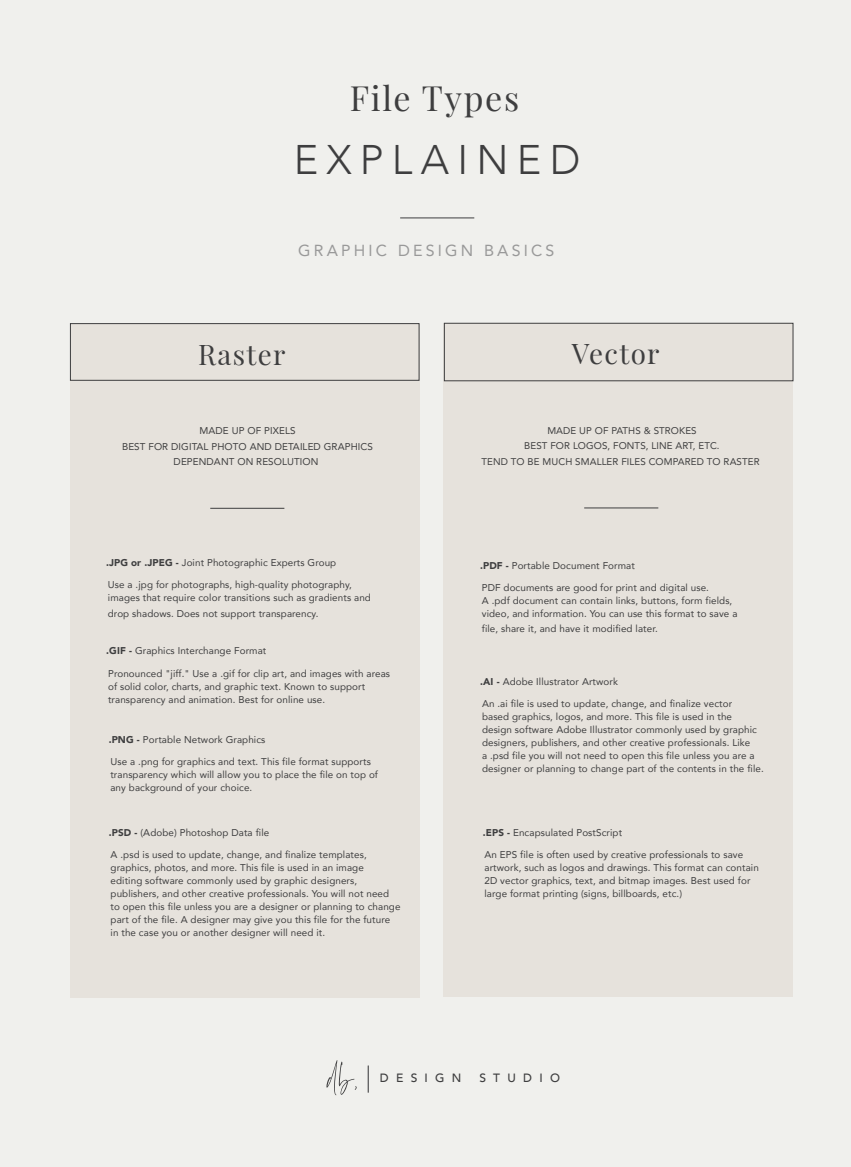
<style>
.page{position:relative;width:851px;height:1167px;background:#fff}
.page>*{position:absolute;margin:0;border:0;box-sizing:border-box;transform-origin:0 0}
.t1{font:81.7px "Canonatia";color:#3e3e3f}
.t2{font:300 41.3px "Avenir";letter-spacing:.2em;color:#3e3e3f}
.t3{font:34.05px "Playfair Display";letter-spacing:.05em;color:#3e3e3f}
.t4{font:27.8px "Playfair Display";letter-spacing:.05em;color:#3e3e3f}
.t5{font:15.95px "Avenir";letter-spacing:.2em;color:#999}
.t6{font:500 12px "Avenir";letter-spacing:.605em;color:#3e3e3f}
.t7{font:9.85px/13px "Avenir";letter-spacing:.01em;color:#3e3e3f}
.t8{font:9.75px/15.3px "Avenir";letter-spacing:.01em;color:#3e3e3f;text-align:center}
.s1{font-weight:900}
</style>
<div class="page">
<div style="left:0;top:0;width:850px;height:1166px;background:#f0f0ed"></div>
<hr style="left:400px;top:218px;width:74px;height:1px;background:#3e3e3f">
<svg style="left:368px;top:1065px;width:1px;height:27px"></svg>
<div style="left:70px;top:324px;width:349px;height:673px;background:#e6e2dc"></div>
<div style="left:70px;top:323px;width:349px;height:57px;border:1px solid #3e3e3f"></div>
<hr style="left:210px;top:508px;width:74px;height:1px;background:#3e3e3f">
<div style="left:444px;top:324px;width:348px;height:672px;background:#e6e2dc"></div>
<div style="left:444px;top:323px;width:349px;height:58px;border:1px solid #3e3e3f"></div>
<hr style="left:584px;top:507px;width:74px;height:1px;background:#3e3e3f">
<h3 class="t3" style="left:349px;top:77px;width:171px">File Types</h3>
<h2 class="t2" style="left:293px;top:135px;width:288px">EXPLAINED</h2>
<h3 class="t5" style="left:298px;top:238px;width:258px">GRAPHIC DESIGN BASICS</h3>
<h3 class="t4" style="left:198px;top:337px;width:89px">Raster</h3>
<h3 class="t4" style="left:571px;top:336px;width:89px">Vector</h3>
<p class="t7" style="left:122px;top:423px;width:252px;line-height:15.5px;text-align:center">MADE UP OF PIXELS<br>BEST FOR DIGITAL PHOTO AND DETAILED GRAPHICS<br>DEPENDANT ON RESOLUTION</p>
<p class="t7" style="left:106px;top:555px;width:232px"><span class="s1">.JPG or .JPEG -</span> Joint Photographic Experts Group</p>
<p class="t7" style="left:108px;top:578px;width:264px">Use a .jpg for photographs, high-quality photography, images that require color transitions such as gradients and</p>
<p class="t7" style="left:108px;top:606px;width:212px">drop shadows. Does not support transparency.</p>
<p class="t7" style="left:106px;top:644px;width:161px"><span class="s1">.GIF -</span> Graphics Interchange Format</p>
<p class="t7" style="left:108px;top:666px;width:283px">Pronounced "jiff." Use a .gif for clip art, and images with areas of solid color, charts, and graphic text. Known to support transparency and animation. Best for online use.</p>
<p class="t7" style="left:109px;top:732px;width:158px"><span class="s1">.PNG -</span> Portable Network Graphics</p>
<p class="t7" style="left:110px;top:754px;width:269px">Use a .png for graphics and text. This file format supports transparency which will allow you to place the file on top of any background of your choice.</p>
<p class="t7" style="left:109px;top:825px;width:162px"><span class="s1">.PSD -</span> (Adobe) Photoshop Data file</p>
<p class="t7" style="left:110px;top:848px;width:291px">A .psd is used to update, change, and finalize templates, graphics, photos, and more. This file is used in an image<br>editing software commonly used by graphic designers, publishers, and other creative professionals. You will not need to open this file unless you are a designer or planning to change part of the file. A designer may give you this file for the future in the case you or another designer will need it.</p>
<p class="t8" style="left:481px;top:422px;width:279px">MADE UP OF PATHS &amp; STROKES<br>BEST FOR LOGOS, FONTS, LINE ART, ETC.<br>TEND TO BE MUCH SMALLER FILES COMPARED TO RASTER</p>
<p class="t7" style="left:480px;top:558px;width:156px"><span class="s1">.PDF -</span> Portable Document Format</p>
<p class="t7" style="left:481px;top:580px;width:257px">PDF documents are good for print and digital use.<br>A .pdf document can contain links, buttons, form fields, video, and information. You can use this format to save a</p>
<p class="t7" style="left:481px;top:622px;width:177px">file, share it, and have it modified later.</p>
<p class="t7" style="left:480px;top:675px;width:139px"><span class="s1">.AI -</span> Adobe Illustrator Artwork</p>
<p class="t7" style="left:482px;top:697px;width:283px">An .ai file is used to update, change, and finalize vector<br>based graphics, logos, and more. This file is used in the design software Adobe Illustrator commonly used by graphic designers, publishers, and other creative professionals. Like<br>a .psd file you will not need to open this file unless you are a designer or planning to change part of the contents in the file.</p>
<p class="t7" style="left:482px;top:825px;width:141px"><span class="s1">.EPS -</span> Encapsulated PostScript</p>
<p class="t7" style="left:484px;top:847px;width:276px">An EPS file is often used by creative professionals to save artwork, such as logos and drawings. This format can contain 2D vector graphics, text, and bitmap images. Best used for large format printing (signs, billboards, etc.)</p>
<h1 class="t1" style="left:328px;top:1035px;width:30px">db,</h1>
<p class="t6" style="left:380px;top:1067px;width:83px">DESIGN</p>
<p class="t6" style="left:479px;top:1067px;width:82px">STUDIO</p>
</div>
